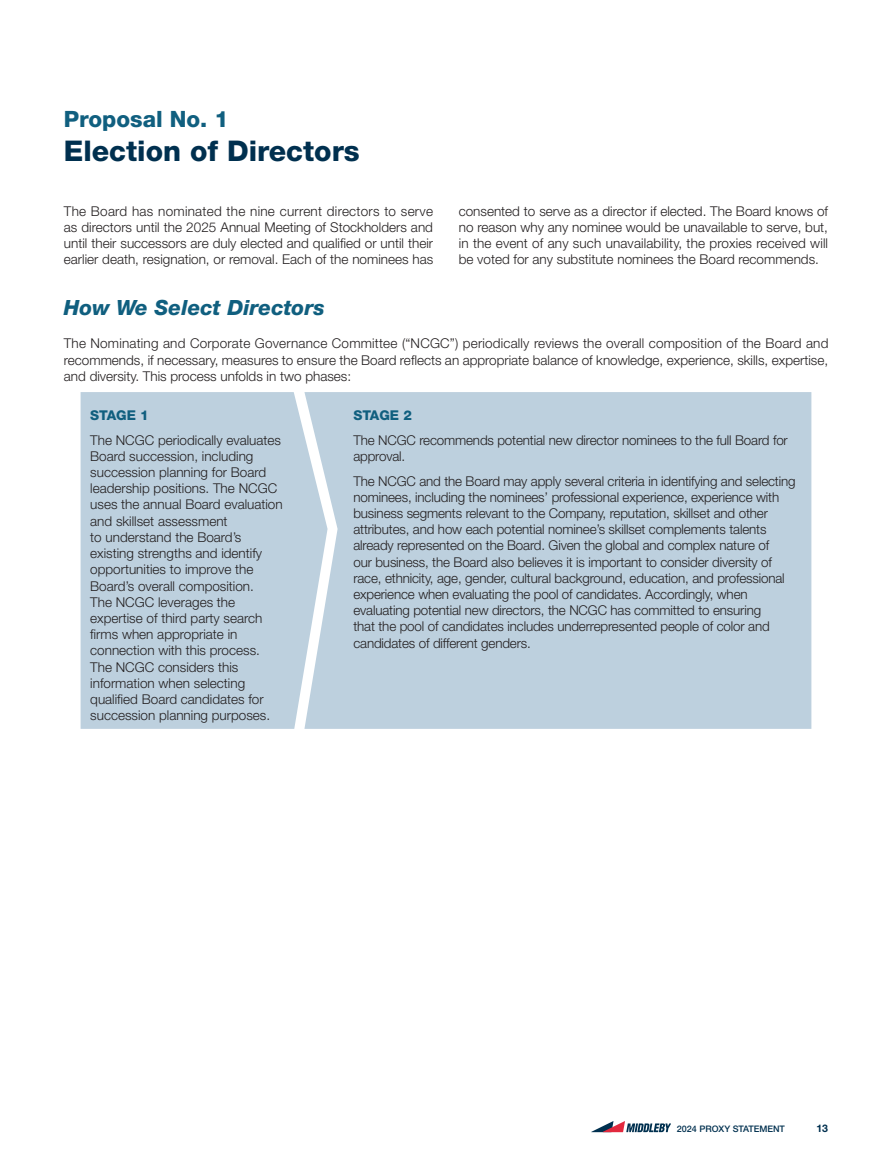
<style>
.page{position:relative;width:892px;height:1162px;background:#fff}
.page>*{position:absolute;margin:0;border:0;box-sizing:border-box;transform-origin:0 0}
.TITLE_1{font:800 28.5px "Helvetica Neue LT Std";color:#00304f}
.TITLE_0_Part{font:800 22.5px "Helvetica Neue LT Std";color:#105f7f}
.TITLE_2{font:italic 800 21px "Helvetica Neue LT Std";color:#105f7f}
.p_2COL{font:300 13.5px/16.2px "Helvetica Neue LT Std";letter-spacing:-.01em;color:#231f20}
.p_1COL{font:300 13.5px/16.2px "Helvetica Neue LT Std";color:#231f20;text-align:justify}
.p_2COL-2{font:800 13.5px "Helvetica Neue LT Std";color:#105f7f}
.t1{font:700 10.5px "Helvetica Neue LT Std";color:#00304f}
.t2{font:500 9px "Helvetica Neue LT Std";color:#00304f}
</style>
<div class="page">
<svg style="left:593px;top:1121px;width:77px;height:10px"></svg>
<div style="left:81px;top:392px;width:223px;height:336px;background:#bdd0de"></div>
<div style="left:304px;top:392px;width:507px;height:336px;background:#bdd0de"></div>
<p class="TITLE_0_Part" style="left:64px;top:106px;width:166px">Proposal No. 1</p>
<p class="TITLE_1" style="left:64px;top:134px;width:297px">Election of Directors</p>
<p class="p_2COL" style="left:64px;top:202px;width:370px;text-align:justify">The Board has nominated the nine current directors to serve as directors until the 2025 Annual Meeting of Stockholders and until their successors are duly elected and qualified or until their earlier death, resignation, or removal. Each of the nominees has</p>
<p class="p_2COL" style="left:458px;top:202px;width:371px;text-align:justify">consented to serve as a director if elected. The Board knows of no reason why any nominee would be unavailable to serve, but, in the event of any such unavailability, the proxies received will be voted for any substitute nominees the Board recommends.</p>
<p class="TITLE_2" style="left:64px;top:295px;width:262px">How We Select Directors</p>
<p class="p_1COL" style="left:64px;top:335px;width:765px">The Nominating and Corporate Governance Committee (“NCGC”) periodically reviews the overall composition of the Board and recommends, if necessary, measures to ensure the Board reflects an appropriate balance of knowledge, experience, skills, expertise, and diversity. This process unfolds in two phases:</p>
<p class="p_2COL-2" style="left:90px;top:407px;width:60px">STAGE 1</p>
<p class="p_2COL" style="left:90px;top:431px;width:194px">The NCGC periodically evaluates<br>Board succession, including succession planning for Board leadership positions. The NCGC uses the annual Board evaluation and skillset assessment<br>to understand the Board’s existing strengths and identify opportunities to improve the<br>Board’s overall composition.<br>The NCGC leverages the expertise of third party search firms when appropriate in connection with this process.<br>The NCGC considers this information when selecting qualified Board candidates for succession planning purposes.</p>
<p class="p_2COL-2" style="left:353px;top:407px;width:60px">STAGE 2</p>
<p class="p_2COL" style="left:353px;top:431px;width:436px">The NCGC recommends potential new director nominees to the full Board for approval.</p>
<p class="p_2COL" style="left:353px;top:472px;width:443px">The NCGC and the Board may apply several criteria in identifying and selecting nominees, including the nominees’ professional experience, experience with business segments relevant to the Company, reputation, skillset and other attributes, and how each potential nominee’s skillset complements talents already represented on the Board. Given the global and complex nature of<br>our business, the Board also believes it is important to consider diversity of race, ethnicity, age, gender, cultural background, education, and professional experience when evaluating the pool of candidates. Accordingly, when evaluating potential new directors, the NCGC has committed to ensuring<br>that the pool of candidates includes underrepresented people of color and candidates of different genders.</p>
<p class="t2" style="left:676px;top:1123px;width:109px">2024 PROXY STATEMENT</p>
<p class="t1" style="left:816px;top:1121px;width:13px">13</p>
</div>
